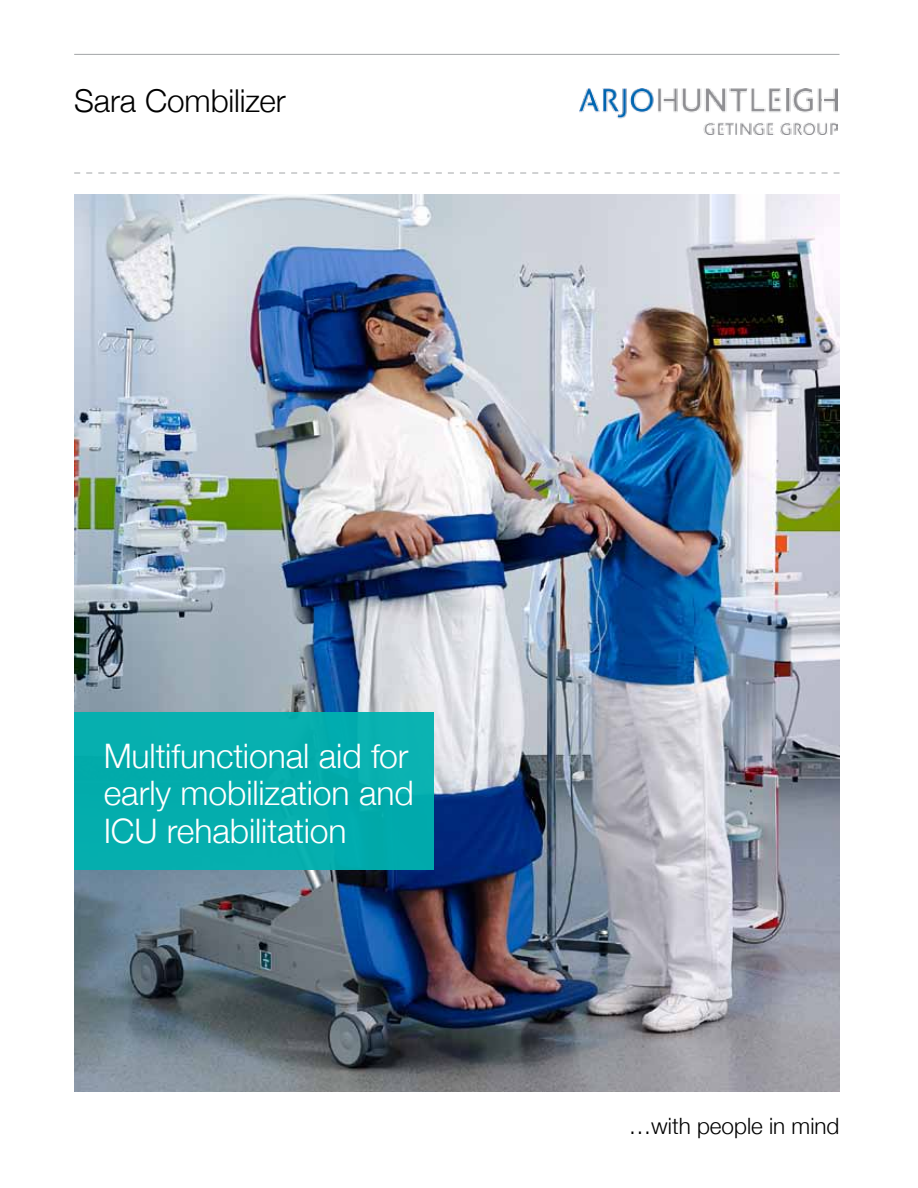
<style>
.page{position:relative;width:918px;height:1188px;background:#fff}
.page>*{position:absolute;margin:0;border:0;box-sizing:border-box;transform-origin:0 0}
.t1{font:300 33.75px/37.5px "Helvetica Neue";letter-spacing:-.005em;color:#fff}
.t2{font:300 31.5px "Helvetica Neue";letter-spacing:-.005em;color:#000}
.t3{font:300 22.5px "Helvetica Neue";color:#000}
</style>
<div class="page">
<svg style="left:74px;top:173px;width:766px;height:1px"></svg>
<hr style="left:74px;top:54px;width:766px;height:1px;background:#a2a5a7">
<img style="left:74px;top:194px;width:766px;height:897px">
<img style="left:580px;top:89px;width:258px;height:46px">
<div style="left:74px;top:713px;width:360px;height:157px;background:#00b1b0"></div>
<p class="t2" style="left:74px;top:76px;width:213px">Sara Combilizer</p>
<p class="t1" style="left:104px;top:735px;width:312px">Multifunctional aid for early mobilization and<br>ICU rehabilitation</p>
<p class="t3" style="left:629px;top:1108px;width:212px">…with people in mind</p>
</div>
